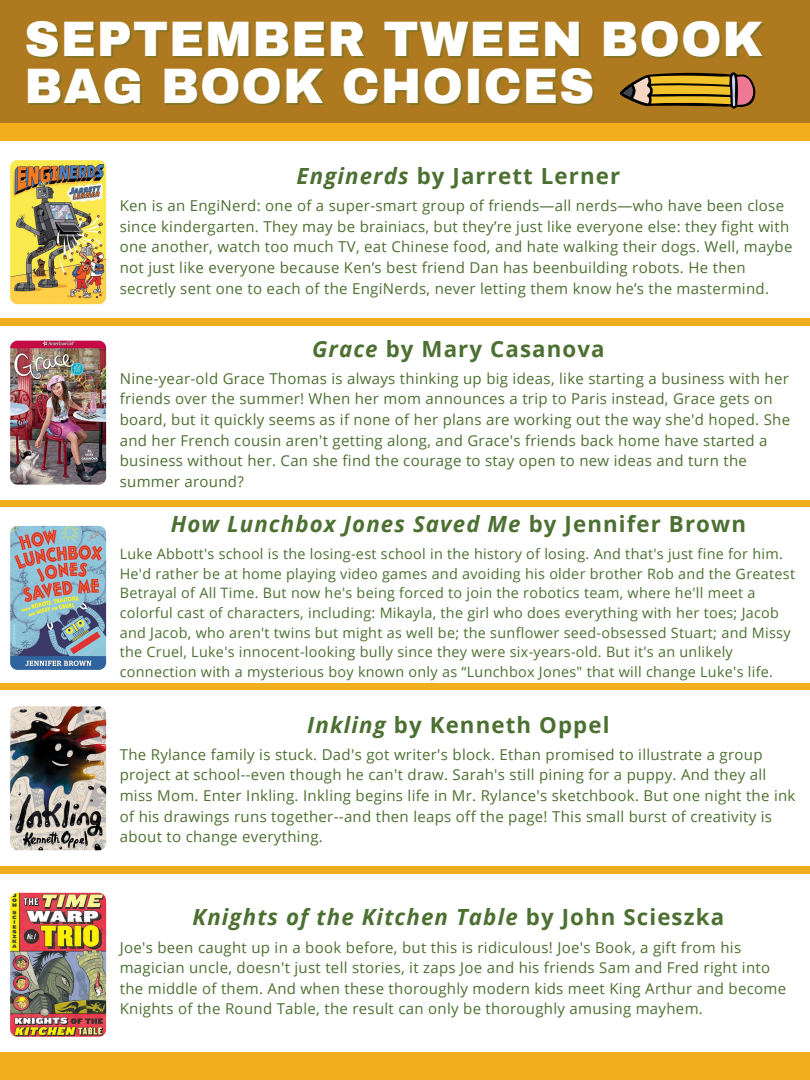
<style>
.page{position:relative;width:810px;height:1080px;background:#f2ae1c}
.page>*{position:absolute;margin:0;border:0;box-sizing:border-box;transform-origin:0 0}
.t1{font:900 48.75px "Archivo";letter-spacing:.02em;color:#fff}
.t2{font:italic 700 22.25px "Open Sans";letter-spacing:.05em;color:#4c7031}
.t3{font:700 22.25px "Open Sans";letter-spacing:.05em;color:#4c7031}
.t4{font:15px/20.6px "Open Sans";letter-spacing:.02em;color:#4c7031}
.t5{font:14.38px/19.7px "Open Sans";letter-spacing:.02em;color:#4c7031}
.s1{font-style:italic}
.s2{font-style:normal}
</style>
<div class="page">
<div style="left:0;top:142px;width:810px;height:176px;background:#fff"></div>
<img style="left:10px;top:160px;width:96px;height:144px;border-radius:7px">
<div style="left:0;top:0;width:810px;height:122px;background:#af7a1f"></div>
<div style="left:0;top:326px;width:810px;height:173px;background:#fff"></div>
<div style="left:0;top:507px;width:810px;height:176px;background:#fff"></div>
<div style="left:0;top:691px;width:810px;height:175px;background:#fff"></div>
<div style="left:0;top:874px;width:810px;height:177px;background:#fff"></div>
<img style="left:10px;top:341px;width:96px;height:144px;border-radius:7px">
<img style="left:10px;top:526px;width:96px;height:144px;border-radius:7px">
<img style="left:10px;top:706px;width:96px;height:144px;border-radius:7px">
<img style="left:10px;top:893px;width:96px;height:144px;border-radius:7px">
<svg style="left:619px;top:72px;width:146px;height:70px"></svg>
<p class="t1" style="left:25px;top:13px;width:740px">SEPTEMBER TWEEN BOOK</p>
<h2 class="t1" style="left:25px;top:60px;width:571px">BAG BOOK CHOICES</h2>
<p class="t3" style="left:297px;top:160px;width:325px"><span class="s1">Enginerds</span> by Jarrett Lerner</p>
<p class="t4" style="left:120px;top:195px;width:674px">Ken is an EngiNerd: one of a super-smart group of friends—all nerds—who have been close since kindergarten. They may be brainiacs, but they’re just like everyone else: they fight with one another, watch too much TV, eat Chinese food, and hate walking their dogs. Well, maybe not just like everyone because Ken’s best friend Dan has beenbuilding robots. He then secretly sent one to each of the EngiNerds, never letting them know he’s the mastermind.</p>
<h2 class="t3" style="left:312px;top:333px;width:294px"><span class="s1">Grace</span> by Mary Casanova</h2>
<p class="t4" style="left:120px;top:368px;width:672px">Nine-year-old Grace Thomas is always thinking up big ideas, like starting a business with her friends over the summer! When her mom announces a trip to Paris instead, Grace gets on board, but it quickly seems as if none of her plans are working out the way she'd hoped. She and her French cousin aren't getting along, and Grace's friends back home have started a business without her. Can she find the courage to stay open to new ideas and turn the summer around?</p>
<p class="t2" style="left:171px;top:508px;width:577px">How Lunchbox Jones Saved Me <span class="s2">by Jennifer Brown</span></p>
<h2 class="t5" style="left:120px;top:544px;width:677px">Luke Abbott's school is the losing-est school in the history of losing. And that's just fine for him.<br>He'd rather be at home playing video games and avoiding his older brother Rob and the Greatest Betrayal of All Time. But now he's being forced to join the robotics team, where he'll meet a colorful cast of characters, including: Mikayla, the girl who does everything with her toes; Jacob and Jacob, who aren't twins but might as well be; the sunflower seed-obsessed Stuart; and Missy the Cruel, Luke's innocent-looking bully since they were six-years-old. But it's an unlikely connection with a mysterious boy known only as “Lunchbox Jones" that will change Luke's life.</h2>
<p class="t3" style="left:307px;top:709px;width:304px"><span class="s1">Inkling</span> by Kenneth Oppel</p>
<p class="t4" style="left:120px;top:744px;width:677px">The Rylance family is stuck. Dad's got writer's block. Ethan promised to illustrate a group project at school--even though he can't draw. Sarah's still pining for a puppy. And they all miss Mom. Enter Inkling. Inkling begins life in Mr. Rylance's sketchbook. But one night the ink of his drawings runs together--and then leaps off the page! This small burst of creativity is about to change everything.</p>
<h2 class="t2" style="left:193px;top:902px;width:533px">Knights of the Kitchen Table <span class="s2">by John Scieszka</span></h2>
<p class="t4" style="left:120px;top:936px;width:668px">Joe's been caught up in a book before, but this is ridiculous! Joe's Book, a gift from his magician uncle, doesn't just tell stories, it zaps Joe and his friends Sam and Fred right into the middle of them. And when these thoroughly modern kids meet King Arthur and become Knights of the Round Table, the result can only be thoroughly amusing mayhem.</p>
</div>
